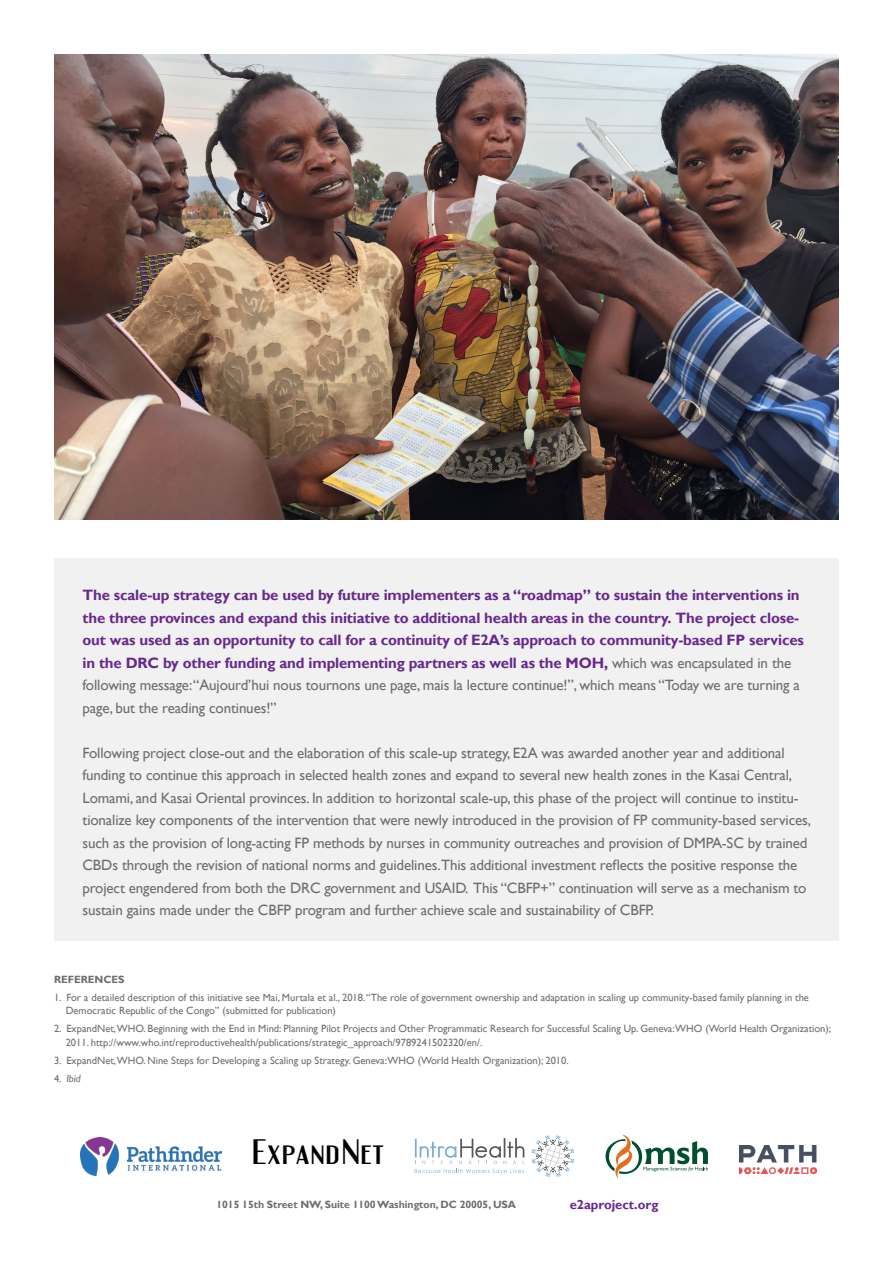
<style>
.page{position:relative;width:893px;height:1263px;background:#fff}
.page>*{position:absolute;margin:0;border:0;box-sizing:border-box;transform-origin:0 0}
.t1{font:30.9px "Engebrechtre";letter-spacing:.035em;color:#000;scale:1.17 1}
.t2{font:15px/22.5px "Gill Sans";letter-spacing:-.01em;color:#6d6e71}
.t3{font:700 15px/22.5px "Gill Sans";letter-spacing:-.01em;color:#68298c}
.t4{font:700 13.05px "Gill Sans";color:#68298c}
.t5{font:10.5px/13.5px "Gill Sans";color:#6d6e71}
.t6{font:700 10.5px "Gill Sans";letter-spacing:-.005em;color:#6d6e71}
.t7{font:italic 10.5px "Gill Sans";color:#6d6e71}
.s1{font-weight:400;color:#6d6e71}
.s2{font-style:normal}
</style>
<div class="page">
<div style="left:54px;top:558px;width:785px;height:382px;background:#f1f1f2"></div>
<svg style="left:415px;top:1135px;width:159px;height:42px"></svg>
<svg style="left:605px;top:1135px;width:103px;height:43px"></svg>
<img style="left:740px;top:1145px;width:77px;height:29px">
<img style="left:80px;top:1137px;width:141px;height:38px">
<img style="left:54px;top:54px;width:785px;height:466px">
<p class="t3" style="left:83px;top:584px;width:723px">The scale-up strategy can be used by future implementers as a “roadmap” to sustain the interventions in the three provinces and expand this initiative to additional health areas in the country. The project close&shy;out was used as an opportunity to call for a continuity of E2A’s approach to community-based FP services in the DRC by other funding and implementing partners as well as the MOH, <span class="s1">which was encapsulated in the following message:“Aujourd’hui nous tournons une page, mais la lecture continue!”, which means “Today we are turning a page, but the reading continues!”</span></p>
<p class="t2" style="left:83px;top:742px;width:730px">Following project close-out and the elaboration of this scale-up strategy, E2A was awarded another year and additional funding to continue this approach in selected health zones and expand to several new health zones in the Kasai Central, Lomami, and Kasai Oriental provinces. In addition to horizontal scale-up, this phase of the project will continue to institu&shy;tionalize key components of the intervention that were newly introduced in the provision of FP community-based services, such as the provision of long-acting FP methods by nurses in community outreaches and provision of DMPA-SC by trained CBDs through the revision of national norms and guidelines.This additional investment reflects the positive response the project engendered from both the DRC government and USAID. This “CBFP+” continuation will serve as a mechanism to sustain gains made under the CBFP program and further achieve scale and sustainability of CBFP.</p>
<p class="t6" style="left:54px;top:973px;width:72px">REFERENCES</p>
<p class="t5" style="left:66px;top:991px;width:745px;text-indent:-12px">1. For a detailed description of this initiative see Mai, Murtala et al., 2018. “The role of government ownership and adaptation in scaling up community-based family planning in the<br>Democratic Republic of the Congo” (submitted for publication)</p>
<p class="t5" style="left:66px;top:1022px;width:767px;text-indent:-12px">2. ExpandNet,WHO. Beginning with the End in Mind: Planning Pilot Projects and Other Programmatic Research for Successful Scaling Up. Geneva:WHO (World Health Organization);<br>2011. http://www.who.int/reproductivehealth/publications/strategic_approach/9789241502320/en/.</p>
<p class="t5" style="left:54px;top:1054px;width:516px">3. ExpandNet,WHO. Nine Steps for Developing a Scaling up Strategy. Geneva:WHO (World Health Organization); 2010.</p>
<p class="t7" style="left:54px;top:1072px;width:28px"><span class="s2">4.</span> Ibid</p>
<h1 class="t1" style="left:252px;top:1134px;width:114px">ExpandNet</h1>
<p class="t6" style="left:216px;top:1198px;width:301px">1015 15th Street NW, Suite 1100 Washington, DC 20005, USA</p>
<p class="t4" style="left:570px;top:1197px;width:90px">e2aproject.org</p>
</div>
